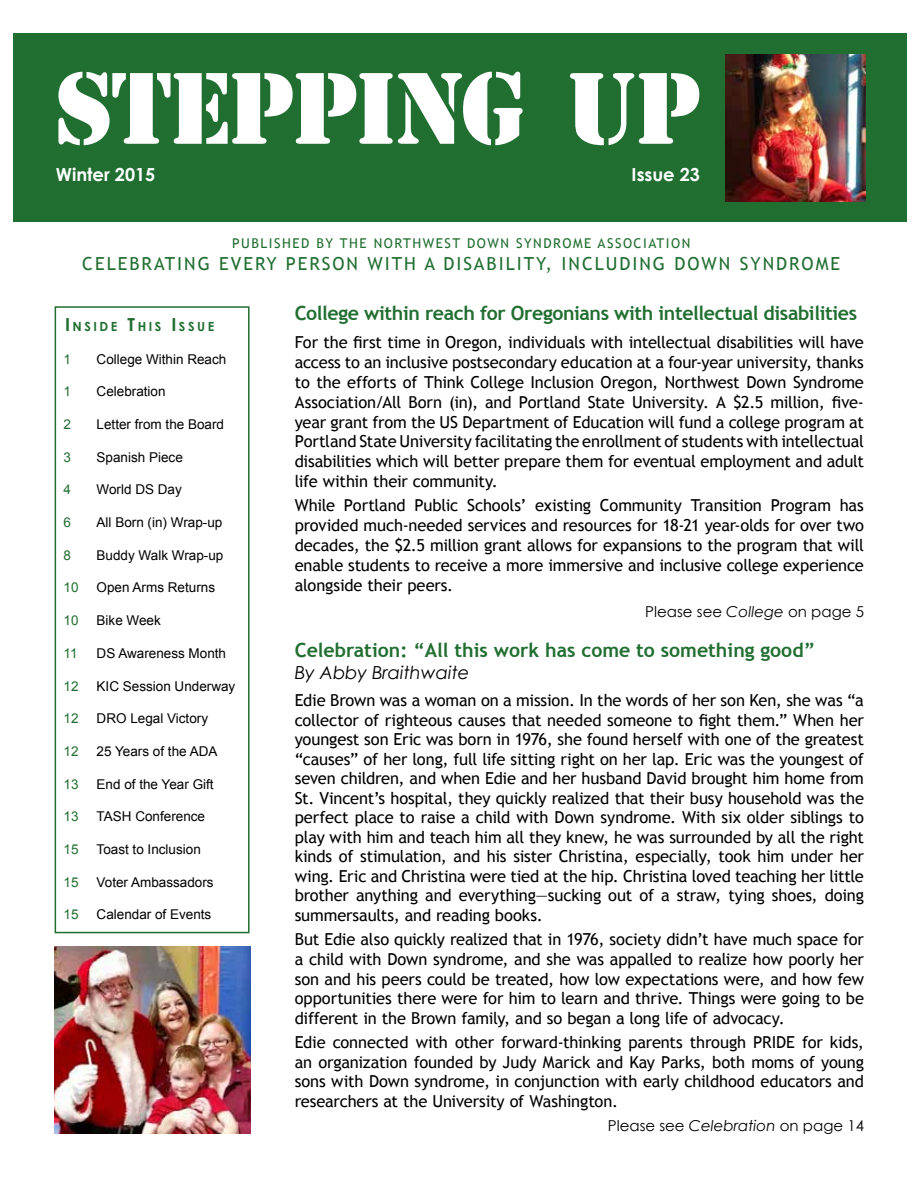
<style>
.page{position:relative;width:918px;height:1188px;background:#fff}
.page>*{position:absolute;margin:0;border:0;box-sizing:border-box;transform-origin:0 0}
.t1{font:106.05px "Stencil";letter-spacing:-.03em;color:#fff}
.t2{font:700 19.5px "Trebuchet MS";letter-spacing:-.02em;color:#216e31}
.t3{font:700 19.5px "Trebuchet MS";color:#216e31}
.t4{font:18px "Trebuchet MS";letter-spacing:.11em;color:#216e31}
.t5{font:700 18px "Century Gothic";color:#fff}
.t6{font:italic 18px "Century Gothic";color:#000}
.t7{font:16.5px/19.8px "Trebuchet MS";letter-spacing:-.01em;color:#000;text-align:justify}
.t8{font:15px "Century Gothic";color:#000}
.t9{font:13.5px "Arial";color:#000}
.t10{font:13.5px "Trebuchet MS";letter-spacing:.11em;color:#216e31}
.t11{font:13.5px "Arial";color:#216e31}
.t12{font:700 12.6px "Century Gothic";letter-spacing:.2em;color:#216e31}
.s1{font-size:18px}
.s2{font-style:italic}
</style>
<div class="page">
<div style="left:55px;top:306px;width:195px;height:627px;border:2px solid #216e31"></div>
<div style="left:14px;top:33px;width:893px;height:189px;background:#216e31"></div>
<img style="left:55px;top:946px;width:195px;height:188px">
<img style="left:725px;top:55px;width:141px;height:147px">
<h1 class="t1" style="left:55px;top:47px;width:648px">STEPPING UP</h1>
<p class="t5" style="left:56px;top:161px;width:101px">Winter 2015</p>
<p class="t5" style="left:632px;top:161px;width:70px">Issue 23</p>
<p class="t10" style="left:232px;top:236px;width:460px">PUBLISHED BY THE NORTHWEST DOWN SYNDROME ASSOCIATION</p>
<p class="t4" style="left:82px;top:253px;width:759px">CELEBRATING EVERY PERSON WITH A DISABILITY, INCLUDING DOWN SYNDROME</p>
<p class="t12" style="left:65px;top:317px;width:151px"><span class="s1">I</span>NSI DE <span class="s1">T</span>HI S <span class="s1">I</span>SSUE</p>
<p class="t11" style="left:64px;top:350px;width:9px">1</p>
<p class="t9" style="left:97px;top:350px;width:131px">College Within Reach</p>
<p class="t11" style="left:64px;top:383px;width:9px">1</p>
<p class="t9" style="left:97px;top:383px;width:71px">Celebration</p>
<p class="t11" style="left:64px;top:415px;width:9px">2</p>
<p class="t9" style="left:97px;top:415px;width:129px">Letter from the Board</p>
<p class="t11" style="left:64px;top:448px;width:9px">3</p>
<p class="t9" style="left:97px;top:448px;width:88px">Spanish Piece</p>
<p class="t11" style="left:64px;top:481px;width:9px">4</p>
<p class="t9" style="left:97px;top:481px;width:87px">World DS Day</p>
<p class="t11" style="left:64px;top:514px;width:9px">6</p>
<p class="t9" style="left:97px;top:514px;width:127px">All Born (in) Wrap-up</p>
<p class="t11" style="left:64px;top:546px;width:9px">8</p>
<p class="t9" style="left:97px;top:546px;width:128px">Buddy Walk Wrap-up</p>
<p class="t11" style="left:64px;top:579px;width:17px">10</p>
<p class="t9" style="left:97px;top:579px;width:120px">Open Arms Returns</p>
<p class="t11" style="left:64px;top:612px;width:17px">10</p>
<p class="t9" style="left:97px;top:612px;width:66px">Bike Week</p>
<p class="t11" style="left:64px;top:644px;width:16px">11</p>
<p class="t9" style="left:97px;top:644px;width:131px">DS Awareness Month</p>
<p class="t11" style="left:64px;top:677px;width:17px">12</p>
<p class="t9" style="left:97px;top:677px;width:140px">KIC Session Underway</p>
<p class="t11" style="left:64px;top:710px;width:17px">12</p>
<p class="t9" style="left:97px;top:710px;width:113px">DRO Legal Victory</p>
<p class="t11" style="left:64px;top:742px;width:17px">12</p>
<p class="t9" style="left:97px;top:742px;width:122px">25 Years of the ADA</p>
<p class="t11" style="left:64px;top:775px;width:17px">13</p>
<p class="t9" style="left:97px;top:775px;width:119px">End of the Year Gift</p>
<p class="t11" style="left:64px;top:808px;width:17px">13</p>
<p class="t9" style="left:97px;top:808px;width:110px">TASH Conference</p>
<p class="t11" style="left:64px;top:840px;width:17px">15</p>
<p class="t9" style="left:97px;top:840px;width:106px">Toast to Inclusion</p>
<p class="t11" style="left:64px;top:873px;width:17px">15</p>
<p class="t9" style="left:97px;top:873px;width:119px">Voter Ambassadors</p>
<p class="t11" style="left:64px;top:906px;width:17px">15</p>
<p class="t9" style="left:97px;top:906px;width:116px">Calendar of Events</p>
<p class="t2" style="left:295px;top:301px;width:564px">College within reach for Oregonians with intellectual disabilities</p>
<p class="t7" style="left:295px;top:333px;width:571px">For the first time in Oregon, individuals with intellectual disabilities will have access to an inclusive postsecondary education at a four-year university, thanks to the efforts of Think College Inclusion Oregon, Northwest Down Syndrome Association/All Born (in), and Portland State University. A $2.5 million, five&shy;year grant from the US Department of Education will fund a college program at Portland State University facilitating the enrollment of students with intellectual disabilities which will better prepare them for eventual employment and adult life within their community.</p>
<p class="t7" style="left:295px;top:496px;width:571px">While Portland Public Schools’ existing Community Transition Program has provided much-needed services and resources for 18-21 year-olds for over two decades, the $2.5 million grant allows for expansions to the program that will enable students to receive a more immersive and inclusive college experience alongside their peers.</p>
<p class="t8" style="left:645px;top:601px;width:220px">Please see <span class="s2">College</span> on page 5</p>
<p class="t3" style="left:295px;top:638px;width:522px">Celebration: “All this work has come to something good”</p>
<p class="t6" style="left:295px;top:660px;width:176px">By Abby Braithwaite</p>
<p class="t7" style="left:295px;top:691px;width:571px">Edie Brown was a woman on a mission. In the words of her son Ken, she was “a collector of righteous causes that needed someone to fight them.” When her youngest son Eric was born in 1976, she found herself with one of the greatest “causes” of her long, full life sitting right on her lap. Eric was the youngest of seven children, and when Edie and her husband David brought him home from St. Vincent’s hospital, they quickly realized that their busy household was the perfect place to raise a child with Down syndrome. With six older siblings to play with him and teach him all they knew, he was surrounded by all the right kinds of stimulation, and his sister Christina, especially, took him under her wing. Eric and Christina were tied at the hip. Christina loved teaching her little brother anything and everything—sucking out of a straw, tying shoes, doing summersaults, and reading books.</p>
<p class="t7" style="left:295px;top:930px;width:571px">But Edie also quickly realized that in 1976, society didn’t have much space for a child with Down syndrome, and she was appalled to realize how poorly her son and his peers could be treated, how low expectations were, and how few opportunities there were for him to learn and thrive. Things were going to be different in the Brown family, and so began a long life of advocacy.</p>
<p class="t7" style="left:295px;top:1033px;width:571px">Edie connected with other forward-thinking parents through PRIDE for kids, an organization founded by Judy Marick and Kay Parks, both moms of young sons with Down syndrome, in conjunction with early childhood educators and researchers at the University of Washington.</p>
<p class="t8" style="left:608px;top:1115px;width:258px">Please see <span class="s2">Celebration</span> on page 14</p>
</div>
